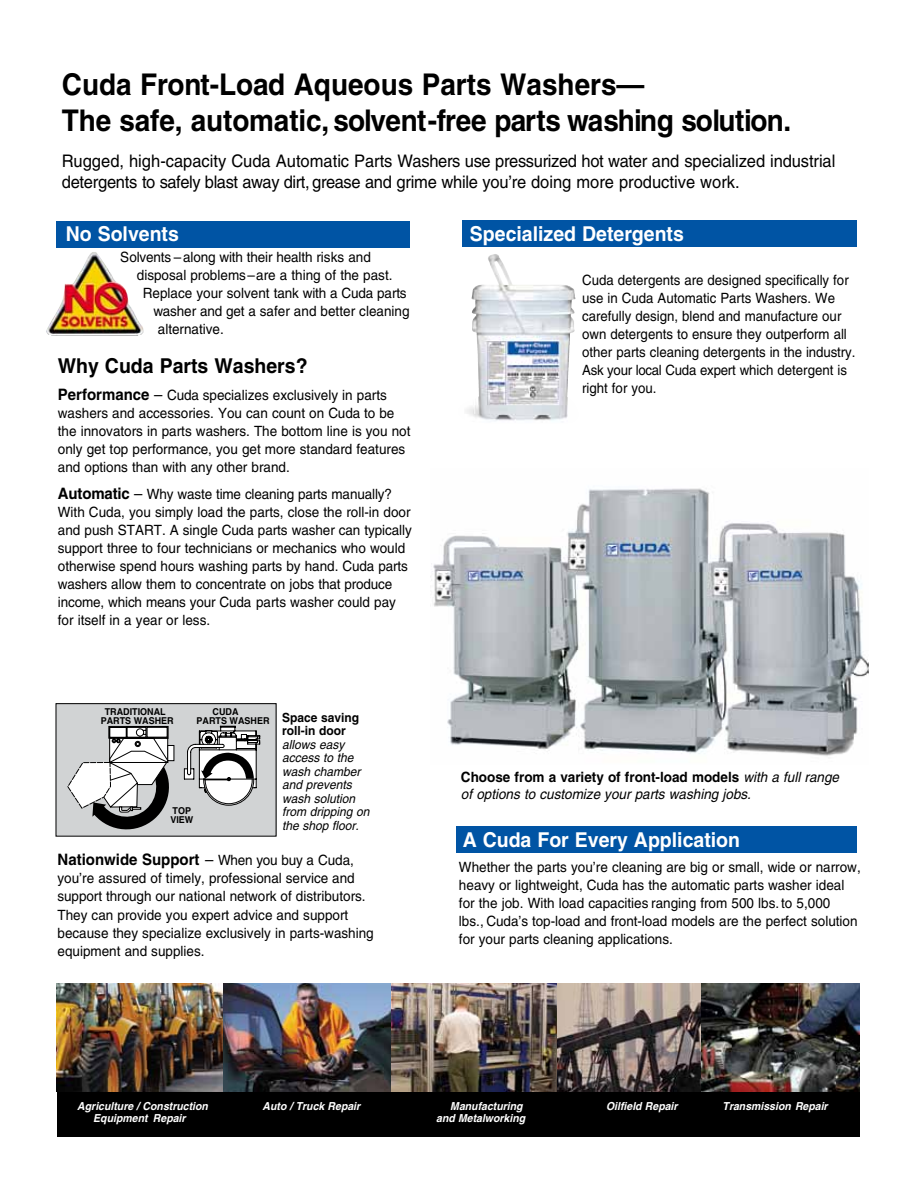
<style>
.page{position:relative;width:918px;height:1188px;background:#fff}
.page>*{position:absolute;margin:0;border:0;box-sizing:border-box;transform-origin:0 0}
.t1{font:700 30px/36px "Helvetica";letter-spacing:-.005em;color:#000;scale:.93 1}
.t2{font:700 20.4px "Helvetica";color:#fff;scale:.95 1}
.t3{font:700 20.4px "Helvetica";color:#000;scale:.95 1}
.t4{font:17.4px/21px "Helvetica";letter-spacing:-.005em;color:#000;scale:.95 1}
.t5{font:700 15.75px "Helvetica";color:#000;scale:.95 1}
.t6{font:14.1px/18px "Helvetica";color:#000;scale:.95 1}
.t7{font:14.1px/18px "Helvetica";color:#000;scale:.93 1}
.t8{font:italic 14.1px/16.5px "Helvetica";color:#000;scale:.95 1}
.t9{font:italic 12.6px/13.5px "Helvetica";color:#000;scale:.95 1}
.t10{font:700 12.6px/13.5px "Helvetica";color:#000;scale:.95 1}
.t11{font:italic 700 10.95px "Helvetica";color:#fff;scale:.95 1}
.t12{font:700 9.45px/9px "Helvetica";color:#000;scale:.95 1}
.s1{font-weight:700;font-size:15.75px}
.s2{font-size:15.75px}
.s3{font-weight:700;font-style:normal}
.s4{font-weight:400}
.s5{font-weight:400;font-size:14.1px}
</style>
<div class="page">
<div style="left:462px;top:221px;width:395px;height:26px;background:#0054a4"></div>
<div style="left:57px;top:221px;width:353px;height:26px;background:#0054a4"></div>
<div style="left:456px;top:826px;width:400px;height:26px;background:#0054a4"></div>
<div style="left:57px;top:1092px;width:803px;height:45px;background:#000"></div>
<img style="left:46px;top:252px;width:98px;height:84px">
<img style="left:430px;top:488px;width:438px;height:268px">
<div style="left:56px;top:704px;width:220px;height:132px;background:#d1d3d4"></div>
<svg style="left:67px;top:726px;width:107px;height:104px"></svg>
<svg style="left:184px;top:726px;width:76px;height:80px"></svg>
<div style="left:56px;top:703px;width:220px;height:134px;border:1px solid #000"></div>
<img style="left:471px;top:254px;width:28px;height:55px">
<img style="left:57px;top:984px;width:166px;height:108px">
<img style="left:223px;top:984px;width:169px;height:108px">
<img style="left:701px;top:984px;width:158px;height:108px">
<img style="left:392px;top:984px;width:309px;height:108px">
<h1 class="t1" style="left:62px;top:66px;width:786px">Cuda Front-Load Aqueous Parts Washers—<br>The safe, automatic, solvent-free parts washing solution.</h1>
<p class="t4" style="left:62px;top:150px;width:816px">Rugged, high-capacity Cuda Automatic Parts Washers use pressurized hot water and specialized industrial detergents to safely blast away dirt, grease and grime while you’re doing more productive work.</p>
<h2 class="t2" style="left:66px;top:222px;width:121px">No Solvents</h2>
<p class="t6" style="left:120px;top:249px;width:265px">Solvents –along with their health risks and</p>
<p class="t6" style="left:137px;top:267px;width:271px">disposal problems–are a thing of the past.</p>
<p class="t6" style="left:143px;top:285px;width:279px">Replace your solvent tank with a Cuda parts</p>
<p class="t6" style="left:153px;top:303px;width:271px">washer and get a safer and better cleaning</p>
<p class="t6" style="left:158px;top:321px;width:71px">alternative.</p>
<h2 class="t3" style="left:58px;top:354px;width:264px">Why Cuda Parts Washers?</h2>
<p class="t6" style="left:58px;top:387px;width:373px"><span class="s1">Performance</span> <span class="s2">–</span> Cuda specializes exclusively in parts washers and accessories. You can count on Cuda to be the innovators in parts washers. The bottom line is you not only get top performance, you get more standard features and options than with any other brand.</p>
<p class="t6" style="left:58px;top:486px;width:374px"><span class="s1">Automatic</span> <span class="s2">–</span> Why waste time cleaning parts manually?<br>With Cuda, you simply load the parts, close the roll-in door and push START. A single Cuda parts washer can typically support three to four technicians or mechanics who would otherwise spend hours washing parts by hand. Cuda parts washers allow them to concentrate on jobs that produce income, which means your Cuda parts washer could pay for itself in a year or less.</p>
<p class="t12" style="left:105px;top:707px;width:66px">TRADITIONAL</p>
<p class="t12" style="left:213px;top:707px;width:29px">CUDA</p>
<p class="t12" style="left:101px;top:716px;width:78px">PARTS WASHER</p>
<p class="t12" style="left:197px;top:716px;width:78px">PARTS WASHER</p>
<p class="t12" style="left:170px;top:806px;width:26px">TOP<br>VIEW</p>
<p class="t10" style="left:282px;top:710px;width:83px">Space saving roll-in door</p>
<p class="t9" style="left:282px;top:737px;width:93px">allows easy access to the wash chamber and prevents wash solution from dripping on the shop floor.</p>
<h2 class="t2" style="left:470px;top:221px;width:227px">Specialized Detergents</h2>
<p class="t7" style="left:582px;top:271px;width:295px">Cuda detergents are designed specifically for use in Cuda Automatic Parts Washers. We carefully design, blend and manufacture our own detergents to ensure they outperform all other parts cleaning detergents in the industry.<br>Ask your local Cuda expert which detergent is right for you.</p>
<p class="t8" style="left:461px;top:769px;width:399px"><span class="s3">Choose from a variety of front-load models</span> with a full range of options to customize your parts washing jobs.</p>
<h2 class="t2" style="left:463px;top:827px;width:294px">A Cuda For Every Application</h2>
<p class="t5" style="left:58px;top:850px;width:314px">Nationwide Support <span class="s4">–</span> <span class="s5">When you buy a Cuda,</span></p>
<p class="t6" style="left:58px;top:870px;width:334px">you’re assured of timely, professional service and support through our national network of distributors.<br>They can provide you expert advice and support because they specialize exclusively in parts-washing equipment and supplies.</p>
<p class="t6" style="left:459px;top:858px;width:424px">Whether the parts you’re cleaning are big or small, wide or narrow, heavy or lightweight, Cuda has the automatic parts washer ideal for the job. With load capacities ranging from 500 lbs. to 5,000<br>lbs., Cuda’s top-load and front-load models are the perfect solution for your parts cleaning applications.</p>
<p class="t11" style="left:77px;top:1100px;width:139px">Agriculture / Construction</p>
<p class="t11" style="left:263px;top:1100px;width:104px">Auto / Truck Repair</p>
<p class="t11" style="left:450px;top:1100px;width:78px">Manufacturing</p>
<p class="t11" style="left:606px;top:1100px;width:77px">Oilfield Repair</p>
<p class="t11" style="left:723px;top:1100px;width:112px">Transmission Repair</p>
<p class="t11" style="left:93px;top:1112px;width:99px">Equipment Repair</p>
<p class="t11" style="left:436px;top:1112px;width:95px">and Metalworking</p>
</div>
